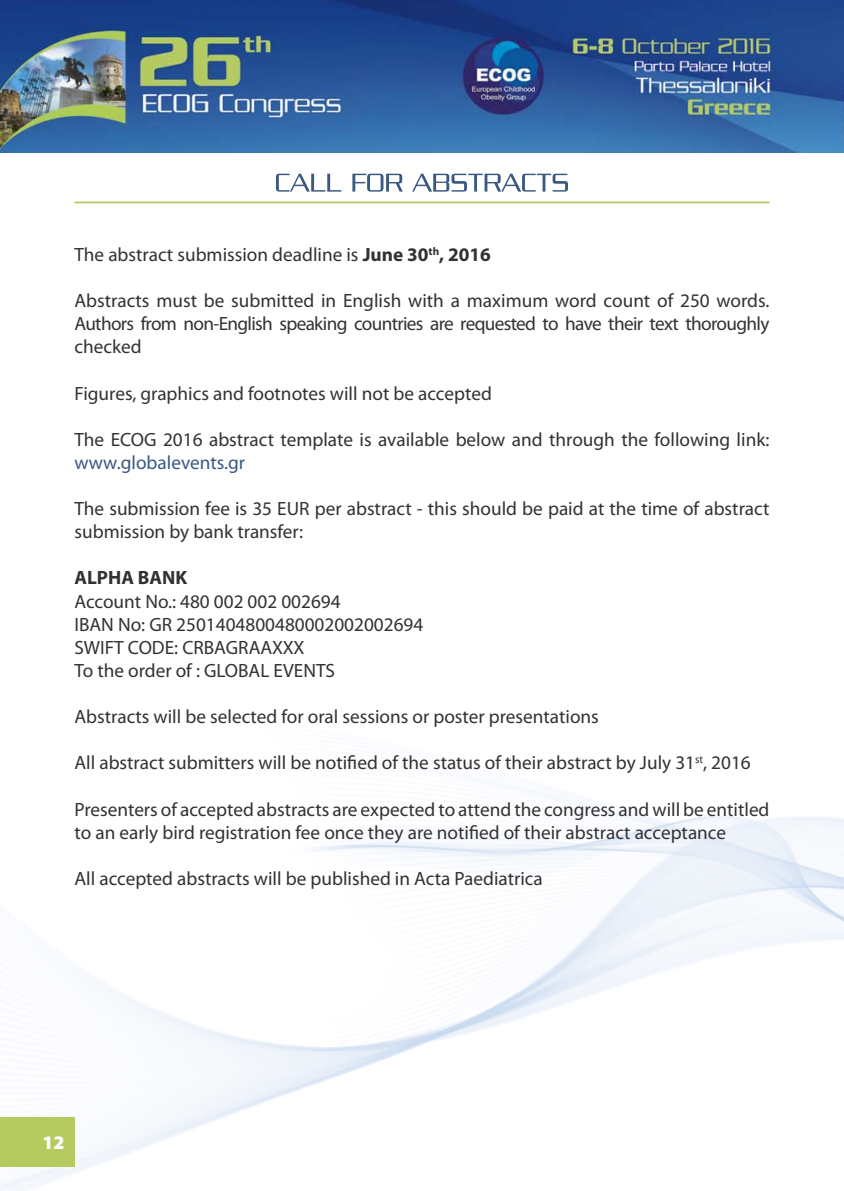
<style>
.page{position:relative;width:844px;height:1191px;background:#fff}
.page>*{position:absolute;margin:0;border:0;box-sizing:border-box;transform-origin:0 0}
.t1{font:19.25px/23.1px "Myriad Pro";color:#323232}
.t2{font:19.25px "Myriad Pro";color:#3a5882}
.t3{font:700 19.25px "Myriad Pro";color:#323232}
.t4{font:900 19.25px "Myriad Pro";color:#fff}
.s1{font-weight:700}
</style>
<div class="page">
<img style="left:0;top:766px;width:843px;height:425px">
<div style="left:0;top:1116px;width:74px;height:50px;background:#b5cb60"></div>
<img style="left:0;top:0;width:843px;height:153px">
<hr style="left:74px;top:201px;width:695px;height:2px;background:#b5cb60">
<svg style="left:276px;top:174px;width:292px;height:18px"></svg>
<p class="t1" style="left:74px;top:243px;width:418px">The abstract submission deadline is <span class="s1">June 30</span><sup>th</sup><span class="s1">, 2016</span></p>
<p class="t1" style="left:74px;top:289px;width:696px;text-align:justify">Abstracts must be submitted in English with a maximum word count of 250 words.<br>Authors from non-English speaking countries are requested to have their text thoroughly checked</p>
<p class="t1" style="left:74px;top:381px;width:419px">Figures, graphics and footnotes will not be accepted</p>
<p class="t1" style="left:74px;top:427px;width:696px">The ECOG 2016 abstract template is available below and through the following link:</p>
<p class="t2" style="left:74px;top:450px;width:172px">www.globalevents.gr</p>
<p class="t1" style="left:74px;top:497px;width:696px">The submission fee is 35 EUR per abstract - this should be paid at the time of abstract submission by bank transfer:</p>
<p class="t3" style="left:74px;top:565px;width:114px">ALPHA BANK</p>
<p class="t1" style="left:74px;top:589px;width:350px">Account No.: 480 002 002 002694<br>IBAN No: GR 2501404800480002002002694<br>SWIFT CODE: CRBAGRAAXXX<br>To the order of : GLOBAL EVENTS</p>
<p class="t1" style="left:74px;top:705px;width:526px">Abstracts will be selected for oral sessions or poster presentations</p>
<p class="t1" style="left:74px;top:751px;width:677px">All abstract submitters will be notified of the status of their abstract by July 31<sup>st</sup>, 2016</p>
<p class="t1" style="left:74px;top:797px;width:696px">Presenters of accepted abstracts are expected to attend the congress and will be entitled to an early bird registration fee once they are notified of their abstract acceptance</p>
<p class="t1" style="left:74px;top:866px;width:470px">All accepted abstracts will be published in Acta Paediatrica</p>
<p class="t4" style="left:42px;top:1129px;width:24px">12</p>
</div>
